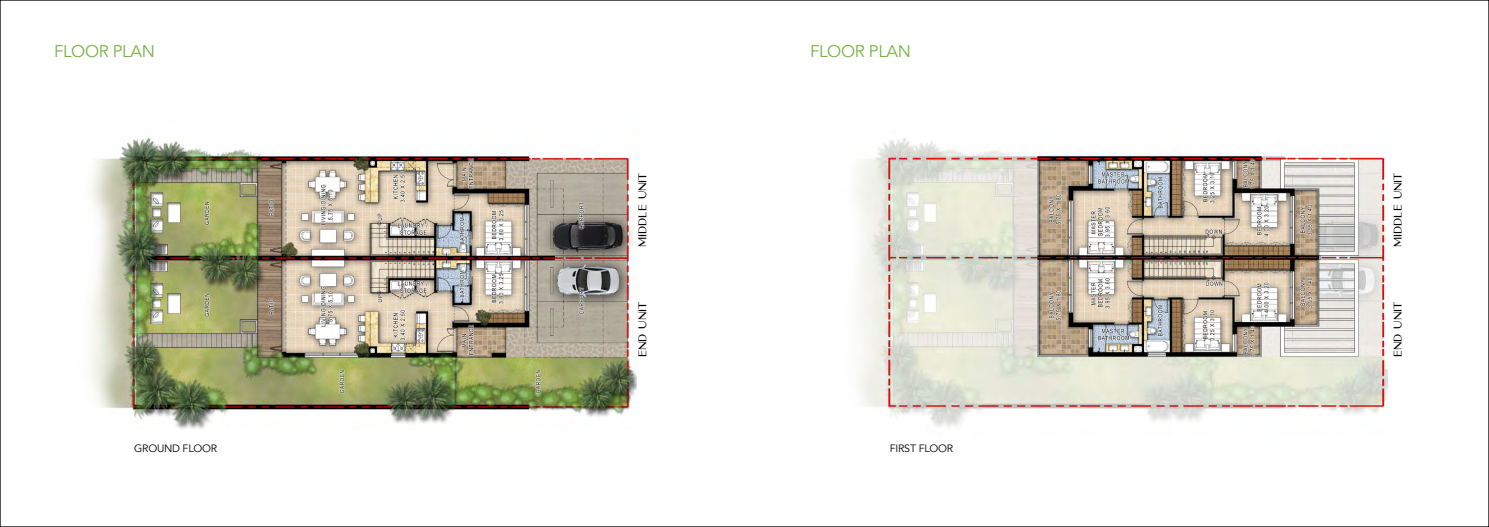
<style>
.page{position:relative;width:1489px;height:527px;background:#fff}
.page>*{position:absolute;margin:0;border:0;box-sizing:border-box;transform-origin:0 0}
.t1{font:16.88px "Avenir";letter-spacing:-.02em;color:#76b243}
.t2{font:11.06px "Carla Sans";color:#000}
.t3{font:10.62px "Avenir";letter-spacing:-.02em;color:#000}
</style>
<div class="page">
<img style="left:91px;top:137px;width:545px;height:292px">
<img style="left:856px;top:138px;width:530px;height:289px">
<h1 class="t1" style="left:54px;top:41px;width:102px">FLOOR PLAN</h1>
<h1 class="t1" style="left:810px;top:41px;width:102px">FLOOR PLAN</h1>
<p class="t2" style="left:633px;top:247px;width:76px;rotate:-90deg">Middle unit</p>
<p class="t2" style="left:1388px;top:247px;width:76px;rotate:-90deg">Middle unit</p>
<p class="t2" style="left:633px;top:356px;width:57px;rotate:-90deg">END Unit</p>
<p class="t2" style="left:1388px;top:356px;width:57px;rotate:-90deg">END Unit</p>
<p class="t3" style="left:134px;top:441px;width:84px">GROUND FLOOR</p>
<p class="t3" style="left:889px;top:441px;width:65px">FIRST FLOOR</p>
</div>
